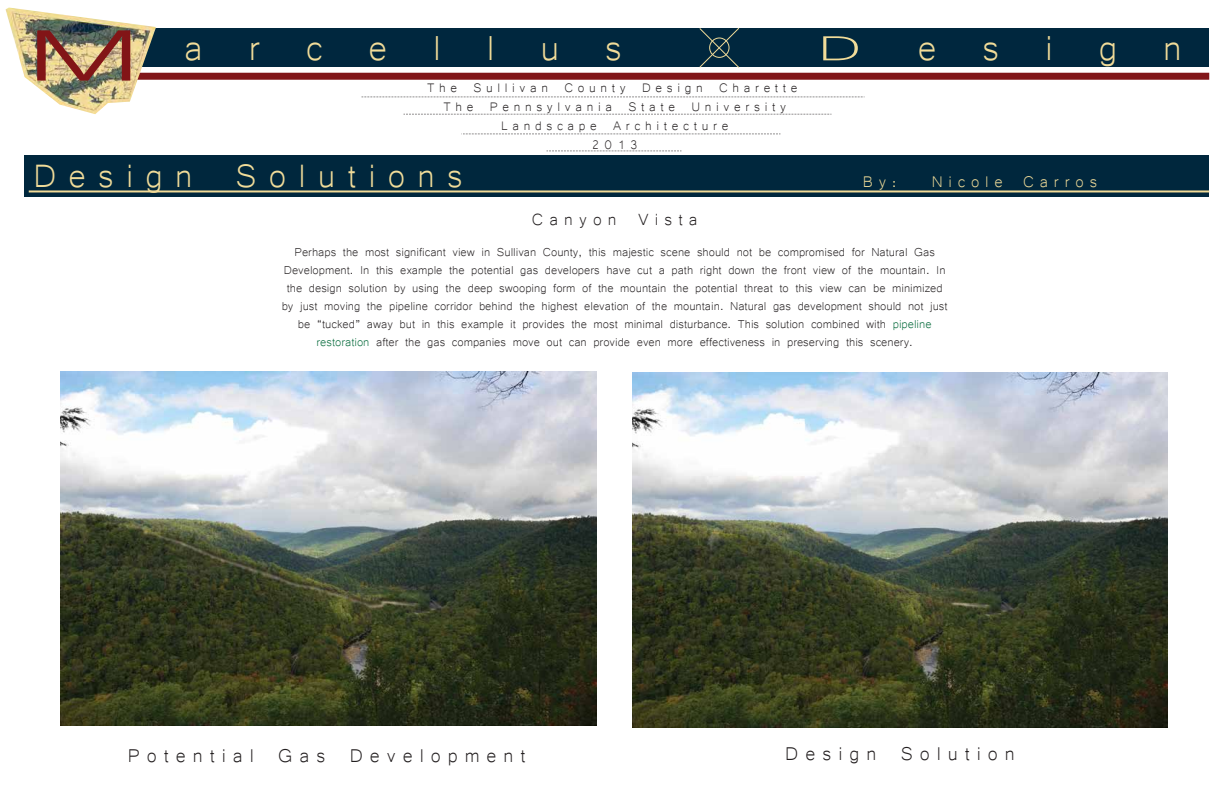
<style>
.page{position:relative;width:1224px;height:792px;background:#fff}
.page>*{position:absolute;margin:0;border:0;box-sizing:border-box;transform-origin:0 0}
.t1{font:45px "Microsoft Yi Baiti";color:#f1dc99}
.t2{font:45px "Microsoft Yi Baiti";color:#f1dc99;scale:1.78 1}
.t3{font:42px "Microsoft Yi Baiti";letter-spacing:.29em;color:#f1dc99}
.t4{font:24px "Microsoft Yi Baiti";letter-spacing:.29em;color:#231f20}
.t5{font:21px "Microsoft Yi Baiti";letter-spacing:.29em;color:#231f20}
.t6{font:20px "Microsoft Yi Baiti";letter-spacing:.29em;color:#f1dc99}
.t7{font:16px/19px "Microsoft Yi Baiti";letter-spacing:.29em;color:#231f20;text-align:center}
.t8{font:14.9px/18px "Microsoft Yi Baiti";color:#231f20;text-align:center}
.s1{font-family:"Kalinga";font-size:70.7px;color:#821517}
.s2{color:#006838}
</style>
<div class="page">
<div style="left:135px;top:73px;width:1074px;height:7px;background:#811619"></div>
<div style="left:126px;top:28px;width:1083px;height:39px;background:#00273e"></div>
<img style="left:6px;top:8px;width:150px;height:106px">
<svg style="left:699px;top:28px;width:41px;height:40px"></svg>
<div style="left:709px;top:38px;width:21px;height:20px;border:1px solid #f1dc99;border-radius:50%"></div>
<div style="left:25px;top:155px;width:1184px;height:42px;background:#00273d"></div>
<hr style="left:29px;top:190px;width:1180px;height:2px;background:#f1db98">
<svg style="left:361px;top:97px;width:504px;height:1px"></svg>
<svg style="left:403px;top:114px;width:429px;height:1px"></svg>
<svg style="left:463px;top:134px;width:318px;height:1px"></svg>
<svg style="left:546px;top:151px;width:136px;height:1px"></svg>
<img style="left:61px;top:371px;width:535px;height:355px">
<img style="left:632px;top:372px;width:536px;height:355px">
<p class="t1" style="left:25px;top:22px;width:599px"><span class="s1">M</span> a r c e l l u s</p>
<p class="t2" style="left:818px;top:22px;width:206px">D e s i g n</p>
<p class="t7" style="left:427px;top:77px;width:372px">The Sullivan County Design Charette<br>The Pennsylvania State University<br>Landscape Architecture<br>2013</p>
<p class="t3" style="left:33px;top:151px;width:431px">Design Solutions</p>
<p class="t6" style="left:863px;top:169px;width:35px">By:</p>
<p class="t6" style="left:932px;top:169px;width:167px">Nicole Carros</p>
<p class="t5" style="left:532px;top:207px;width:167px">Canyon Vista</p>
<p class="t8" style="left:282px;top:242px;width:667px">Perhaps the most significant view in Sullivan County, this majestic scene should not be compromised for Natural Gas Development. In this example the potential gas developers have cut a path right down the front view of the mountain. In the design solution by using the deep swooping form of the mountain the potential threat to this view can be minimized by just moving the pipeline corridor behind the highest elevation of the mountain. Natural gas development should not just be “tucked” away but in this example it provides the most minimal disturbance. This solution combined with <span class="s2">pipeline restoration</span> after the gas companies move out can provide even more effectiveness in preserving this scenery.</p>
<p class="t4" style="left:128px;top:741px;width:399px">Potential Gas Development</p>
<p class="t4" style="left:785px;top:740px;width:231px">Design Solution</p>
</div>
